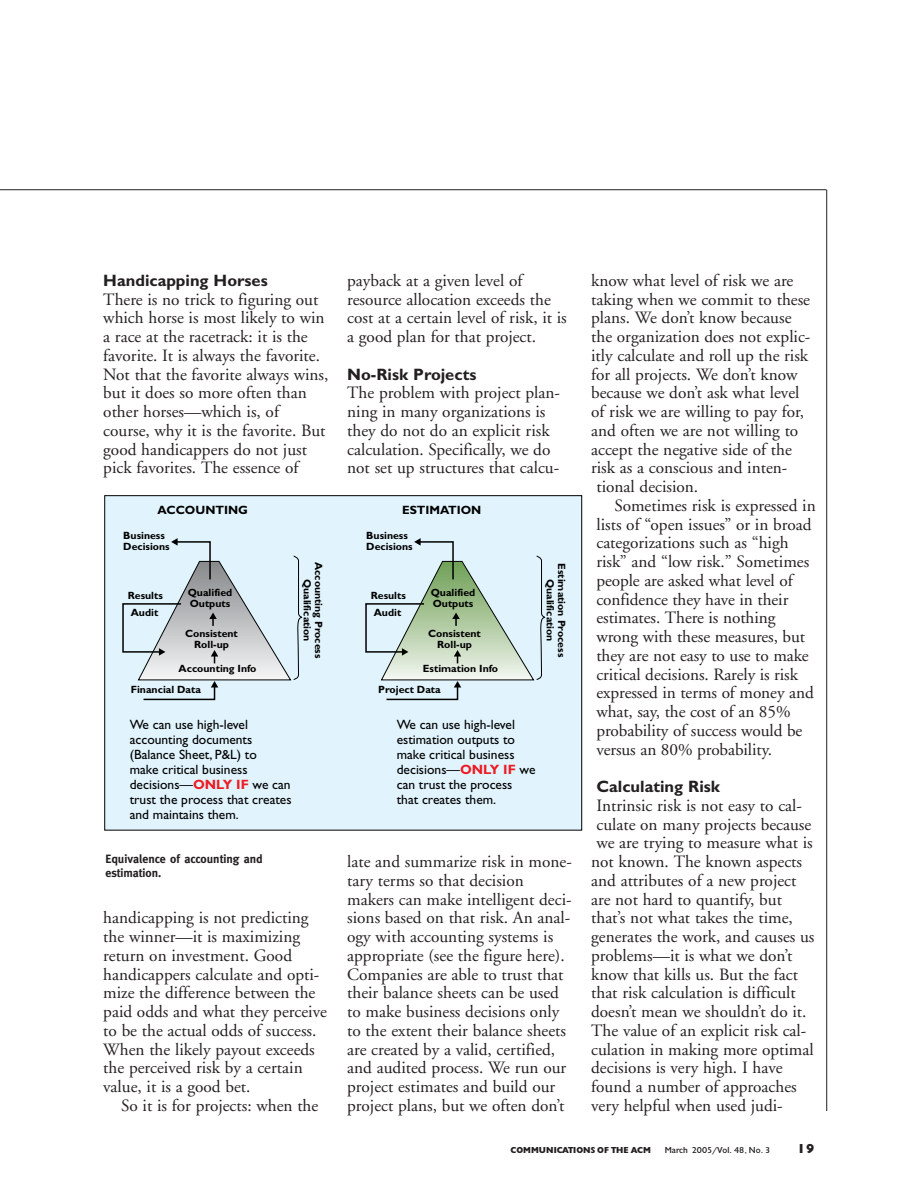
<style>
.page{position:relative;width:918px;height:1188px;background:#fff}
.page>*{position:absolute;margin:0;border:0;box-sizing:border-box;transform-origin:0 0}
.t1{font:17.25px/18.8px "Adobe Garamond";color:#231f20}
.t2{font:700 16.5px "Gill Sans";color:#231f20}
.t3{font:13.5px/15px "Gill Sans";color:#000}
.t4{font:900 13.5px "Gill";color:#231f20}
.t5{font:700 12px/13.5px "Meta";color:#231f20}
.t6{font:700 12px "Gill Sans";color:#000}
.t7{font:700 10.5px/11.2px "Gill Sans";color:#000}
.t8{font:900 9px "Gill";color:#231f20}
.t9{font:9px "Gill";color:#231f20}
.s1{font-weight:700;color:#ed1c24}
</style>
<div class="page">
<hr style="left:0;top:189px;width:826px;height:1px;background:#231f20">
<hr style="left:826px;top:190px;width:1px;height:921px;background:#231f20">
<div style="left:104px;top:495px;width:478px;height:336px;background:#e1f4fd;border:1px solid #000"></div>
<svg style="left:122px;top:538px;width:181px;height:163px"></svg>
<svg style="left:365px;top:538px;width:181px;height:163px"></svg>
<p class="t2" style="left:103px;top:274px;width:166px">Handicapping Horses</p>
<p class="t1" style="left:103px;top:291px;width:227px">There is no trick to figuring out which horse is most likely to win a race at the racetrack: it is the favorite. It is always the favorite.<br>Not that the favorite always wins, but it does so more often than other horses—which is, of course, why it is the favorite. But good handicappers do not just pick favorites. The essence of</p>
<p class="t6" style="left:158px;top:506px;width:92px">ACCOUNTING</p>
<p class="t7" style="left:123px;top:531px;width:48px">Business<br>Decisions</p>
<p class="t7" style="left:128px;top:588px;width:37px;line-height:17.2px">Results<br>Audit</p>
<p class="t7" style="left:188px;top:588px;width:46px">Qualified<br>Outputs</p>
<p class="t7" style="left:185px;top:629px;width:54px;text-align:center">Consistent<br>Roll-up</p>
<p class="t7" style="left:179px;top:664px;width:79px">Accounting Info</p>
<p class="t7" style="left:131px;top:685px;width:72px">Financial Data</p>
<p class="t3" style="left:130px;top:719px;width:163px">We can use high-level accounting documents (Balance Sheet, P&amp;L) to<br>make critical business decisions—<span class="s1">ONLY IF</span> we can trust the process that creates and maintains them.</p>
<p class="t7" style="left:323px;top:562px;width:98px;text-align:center;rotate:90deg">Accounting Process<br>Qualification</p>
<p class="t5" style="left:105px;top:853px;width:159px">Equivalence of accounting and estimation.</p>
<p class="t1" style="left:103px;top:910px;width:225px">handicapping is not predicting the winner—it is maximizing return on investment. Good handicappers calculate and opti&shy;mize the difference between the paid odds and what they perceive to be the actual odds of success.<br>When the likely payout exceeds the perceived risk by a certain value, it is a good bet.</p>
<p class="t1" style="left:121px;top:1098px;width:199px">So it is for projects: when the</p>
<p class="t1" style="left:591px;top:273px;width:204px">know what level of risk we are</p>
<p class="t1" style="left:591px;top:291px;width:220px">taking when we commit to these</p>
<p class="t1" style="left:591px;top:310px;width:202px">plans. We don’t know because</p>
<p class="t1" style="left:591px;top:329px;width:221px">the organization does not explic-</p>
<p class="t1" style="left:591px;top:348px;width:219px">itly calculate and roll up the risk</p>
<p class="t1" style="left:591px;top:366px;width:208px">for all projects. We don’t know</p>
<p class="t1" style="left:591px;top:385px;width:210px">because we don’t ask what level</p>
<p class="t1" style="left:591px;top:404px;width:214px">of risk we are willing to pay for,</p>
<p class="t1" style="left:591px;top:423px;width:209px">and often we are not willing to</p>
<p class="t1" style="left:591px;top:441px;width:202px">accept the negative side of the</p>
<p class="t1" style="left:591px;top:460px;width:198px">risk as a conscious and inten-</p>
<p class="t1" style="left:596px;top:479px;width:103px">tional decision.</p>
<p class="t1" style="left:614px;top:498px;width:203px">Sometimes risk is expressed in</p>
<p class="t1" style="left:596px;top:516px;width:217px">lists of “open issues” or in broad</p>
<p class="t1" style="left:596px;top:535px;width:194px">categorizations such as “high</p>
<p class="t1" style="left:596px;top:554px;width:214px">risk” and “low risk.” Sometimes</p>
<p class="t1" style="left:596px;top:573px;width:198px">people are asked what level of</p>
<p class="t1" style="left:596px;top:591px;width:193px">confidence they have in their</p>
<p class="t1" style="left:596px;top:610px;width:180px">estimates. There is nothing</p>
<p class="t1" style="left:596px;top:629px;width:210px">wrong with these measures, but</p>
<p class="t1" style="left:596px;top:648px;width:214px">they are not easy to use to make</p>
<p class="t1" style="left:596px;top:666px;width:203px">critical decisions. Rarely is risk</p>
<p class="t1" style="left:596px;top:685px;width:219px">expressed in terms of money and</p>
<p class="t1" style="left:596px;top:704px;width:196px">what, say, the cost of an 85%</p>
<p class="t1" style="left:596px;top:723px;width:207px">probability of success would be</p>
<p class="t1" style="left:596px;top:741px;width:177px">versus an 80% probability.</p>
<p class="t2" style="left:596px;top:781px;width:125px">Calculating Risk</p>
<p class="t1" style="left:596px;top:797px;width:207px">Intrinsic risk is not easy to cal-</p>
<p class="t1" style="left:596px;top:816px;width:216px">culate on many projects because</p>
<p class="t1" style="left:596px;top:835px;width:218px">we are trying to measure what is</p>
<p class="t1" style="left:591px;top:854px;width:212px">not known. The known aspects</p>
<p class="t1" style="left:591px;top:872px;width:207px">and attributes of a new project</p>
<p class="t1" style="left:591px;top:891px;width:192px">are not hard to quantify, but</p>
<p class="t1" style="left:591px;top:910px;width:203px">that’s not what takes the time,</p>
<p class="t1" style="left:591px;top:929px;width:225px">generates the work, and causes us</p>
<p class="t1" style="left:591px;top:947px;width:203px">problems—it is what we don’t</p>
<p class="t1" style="left:591px;top:966px;width:208px">know that kills us. But the fact</p>
<p class="t1" style="left:591px;top:985px;width:206px">that risk calculation is difficult</p>
<p class="t1" style="left:591px;top:1004px;width:217px">doesn’t mean we shouldn’t do it.</p>
<p class="t1" style="left:591px;top:1023px;width:217px">The value of an explicit risk cal-</p>
<p class="t1" style="left:591px;top:1041px;width:224px">culation in making more optimal</p>
<p class="t1" style="left:591px;top:1060px;width:193px">decisions is very high. I have</p>
<p class="t1" style="left:591px;top:1079px;width:207px">found a number of approaches</p>
<p class="t1" style="left:591px;top:1098px;width:193px">very helpful when used judi-</p>
<p class="t8" style="left:511px;top:1147px;width:142px">COMMUNICATIONS OF THE ACM</p>
<p class="t9" style="left:665px;top:1147px;width:107px">March 2005/Vol. 48, No. 3</p>
<p class="t4" style="left:797px;top:1144px;width:19px">19</p>
<p class="t1" style="left:347px;top:273px;width:221px">payback at a given level of resource allocation exceeds the cost at a certain level of risk, it is a good plan for that project.</p>
<p class="t2" style="left:347px;top:368px;width:131px">No-Risk Projects</p>
<p class="t1" style="left:347px;top:385px;width:214px">The problem with project plan&shy;ning in many organizations is they do not do an explicit risk calculation. Specifically, we do not set up structures that calcu-</p>
<p class="t6" style="left:402px;top:506px;width:81px">ESTIMATION</p>
<p class="t7" style="left:366px;top:531px;width:48px">Business<br>Decisions</p>
<p class="t7" style="left:566px;top:563px;width:95px;text-align:center;rotate:90deg">Estimation Process<br>Qualification</p>
<p class="t7" style="left:431px;top:588px;width:46px">Qualified<br>Outputs</p>
<p class="t7" style="left:371px;top:588px;width:37px;line-height:17.2px">Results<br>Audit</p>
<p class="t7" style="left:428px;top:629px;width:54px;text-align:center">Consistent<br>Roll-up</p>
<p class="t7" style="left:423px;top:664px;width:77px">Estimation Info</p>
<p class="t7" style="left:378px;top:685px;width:64px">Project Data</p>
<p class="t3" style="left:397px;top:719px;width:140px">We can use high-level estimation outputs to make critical business decisions—<span class="s1">ONLY IF</span> we can trust the process that creates them.</p>
<p class="t1" style="left:347px;top:854px;width:226px">late and summarize risk in mone&shy;tary terms so that decision makers can make intelligent deci&shy;sions based on that risk. An anal&shy;ogy with accounting systems is appropriate (see the figure here).<br>Companies are able to trust that their balance sheets can be used to make business decisions only to the extent their balance sheets are created by a valid, certified, and audited process. We run our project estimates and build our project plans, but we often don’t</p>
</div>
